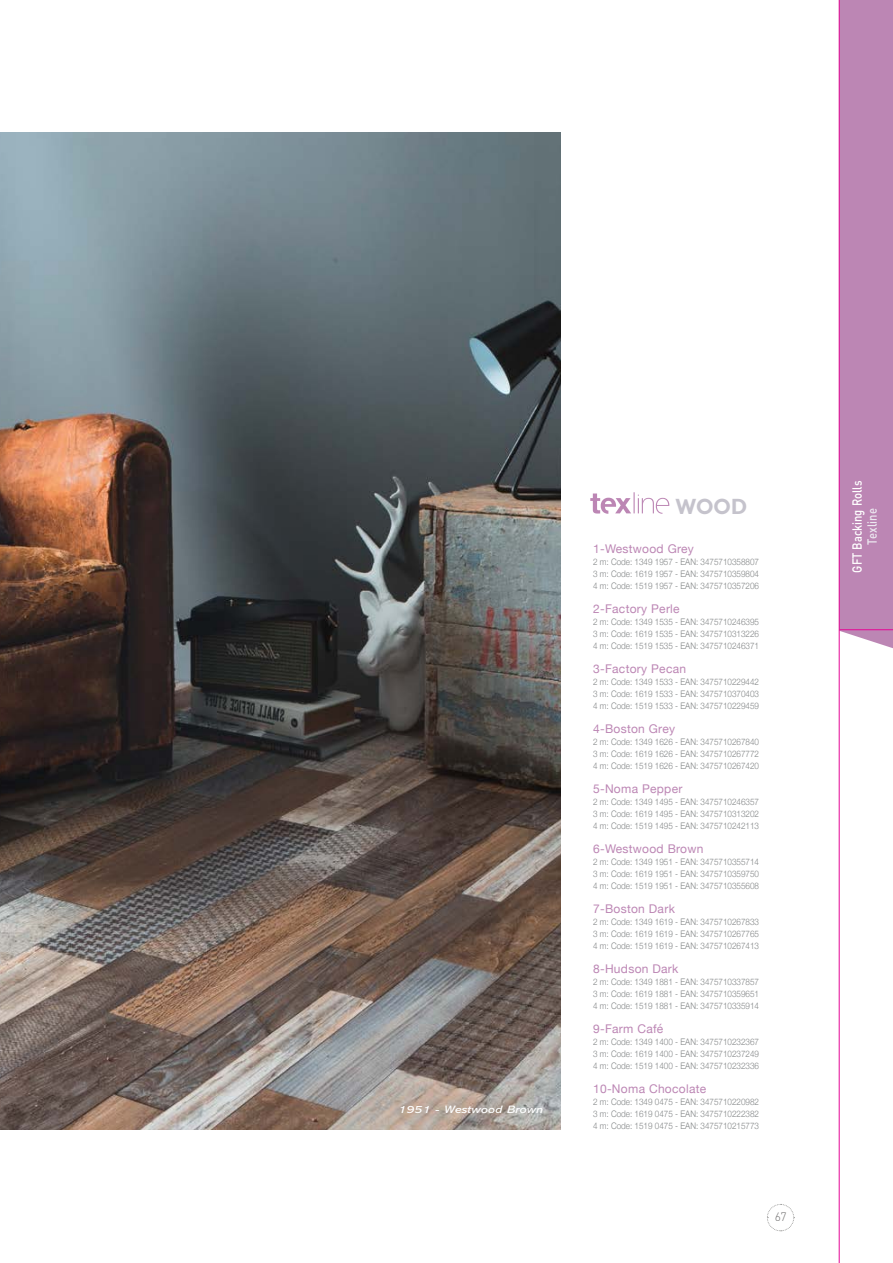
<style>
.page{position:relative;width:893px;height:1263px;background:#fff}
.page>*{position:absolute;margin:0;border:0;box-sizing:border-box;transform-origin:0 0}
.t1{font:700 21.6px "Filson Pro";color:#c5c3cc}
.t2{font:500 13.2px "DIN Pro";color:#fff;scale:.85 1}
.t3{font:500 13.2px "DIN Pro";color:#ece8f0;scale:.85 1}
.t4{font:12px "Helvetica Neue";letter-spacing:.025em;color:#bc86b4}
.t5{font:300 12px "DIN Pro";color:#706f6f}
.t6{font:italic 10.8px "Abadi";color:#fff;scale:1.25 1}
.t7{font:300 9px/12px "Helvetica Neue";color:#828586;text-align:justify;scale:.9 1}
</style>
<div class="page">
<svg style="left:767px;top:1204px;width:28px;height:27px"></svg>
<img style="left:0;top:133px;width:560px;height:997px">
<svg style="left:590px;top:492px;width:79px;height:22px"></svg>
<div style="left:840px;top:0;width:53px;height:648px;background:#bc86b4"></div>
<hr style="left:839px;top:0;width:1px;height:1263px;background:#e50695">
<hr style="left:839px;top:629px;width:54px;height:1px;background:#e50695">
<p class="t6" style="left:398px;top:1104px;width:117px">1951 - Westwood Brown</p>
<h1 class="t1" style="left:675px;top:493px;width:74px">WOOD</h1>
<h3 class="t4" style="left:593px;top:540px;width:102px">1-Westwood Grey</h3>
<p class="t7" style="left:593px;top:555px;width:186px">2 m: Code: 1349 1957 - EAN: 3475710358807<br>3 m: Code: 1619 1957 - EAN: 3475710359804<br>4 m: Code: 1519 1957 - EAN: 3475710357206</p>
<h3 class="t4" style="left:593px;top:600px;width:88px">2-Factory Perle</h3>
<p class="t7" style="left:593px;top:615px;width:186px">2 m: Code: 1349 1535 - EAN: 3475710246395<br>3 m: Code: 1619 1535 - EAN: 3475710313226<br>4 m: Code: 1519 1535 - EAN: 3475710246371</p>
<h3 class="t4" style="left:593px;top:660px;width:95px">3-Factory Pecan</h3>
<p class="t7" style="left:593px;top:675px;width:186px">2 m: Code: 1349 1533 - EAN: 3475710229442<br>3 m: Code: 1619 1533 - EAN: 3475710370403<br>4 m: Code: 1519 1533 - EAN: 3475710229459</p>
<h3 class="t4" style="left:593px;top:720px;width:84px">4-Boston Grey</h3>
<p class="t7" style="left:593px;top:735px;width:186px">2 m: Code: 1349 1626 - EAN: 3475710267840<br>3 m: Code: 1619 1626 - EAN: 3475710267772<br>4 m: Code: 1519 1626 - EAN: 3475710267420</p>
<h3 class="t4" style="left:593px;top:780px;width:91px">5-Noma Pepper</h3>
<p class="t7" style="left:593px;top:795px;width:186px">2 m: Code: 1349 1495 - EAN: 3475710246357<br>3 m: Code: 1619 1495 - EAN: 3475710313202<br>4 m: Code: 1519 1495 - EAN: 3475710242113</p>
<h3 class="t4" style="left:593px;top:840px;width:112px">6-Westwood Brown</h3>
<p class="t7" style="left:593px;top:855px;width:186px">2 m: Code: 1349 1951 - EAN: 3475710355714<br>3 m: Code: 1619 1951 - EAN: 3475710359750<br>4 m: Code: 1519 1951 - EAN: 3475710355608</p>
<h3 class="t4" style="left:593px;top:900px;width:83px">7-Boston Dark</h3>
<p class="t7" style="left:593px;top:915px;width:186px">2 m: Code: 1349 1619 - EAN: 3475710267833<br>3 m: Code: 1619 1619 - EAN: 3475710267765<br>4 m: Code: 1519 1619 - EAN: 3475710267413</p>
<h3 class="t4" style="left:593px;top:960px;width:87px">8-Hudson Dark</h3>
<p class="t7" style="left:593px;top:975px;width:186px">2 m: Code: 1349 1881 - EAN: 3475710337857<br>3 m: Code: 1619 1881 - EAN: 3475710359651<br>4 m: Code: 1519 1881 - EAN: 3475710335914</p>
<h3 class="t4" style="left:593px;top:1020px;width:72px">9-Farm Café</h3>
<p class="t7" style="left:593px;top:1035px;width:186px">2 m: Code: 1349 1400 - EAN: 3475710232367<br>3 m: Code: 1619 1400 - EAN: 3475710237249<br>4 m: Code: 1519 1400 - EAN: 3475710232336</p>
<h3 class="t4" style="left:593px;top:1080px;width:115px">10-Noma Chocolate</h3>
<p class="t7" style="left:593px;top:1095px;width:186px">2 m: Code: 1349 0475 - EAN: 3475710220982<br>3 m: Code: 1619 0475 - EAN: 3475710222382<br>4 m: Code: 1519 0475 - EAN: 3475710215773</p>
<h3 class="t5" style="left:774px;top:1208px;width:14px">67</h3>
<h2 class="t2" style="left:848px;top:573px;width:110px;rotate:-90deg">GFT Backing Rolls</h2>
<h2 class="t3" style="left:863px;top:545px;width:45px;rotate:-90deg">Texline</h2>
</div>
